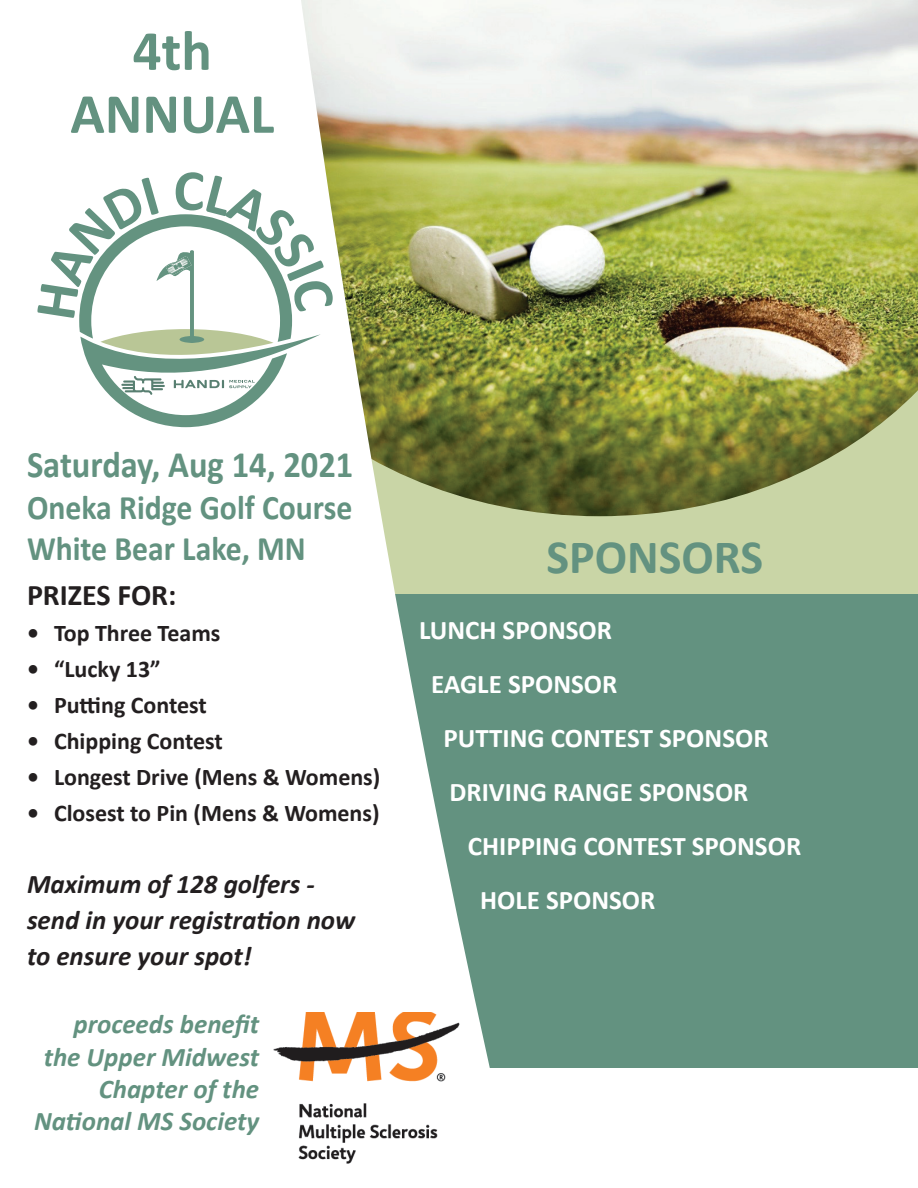
<style>
.page{position:relative;width:918px;height:1188px;background:#fff}
.page>*{position:absolute;margin:0;border:0;box-sizing:border-box;transform-origin:0 0}
.t1{font:700 57px/63px "Calibri";color:#639280;text-align:center}
.t2{font:700 48px "Calibri";color:#639280}
.t3{font:700 37.5px "Calibri";color:#639280;scale:.92 1}
.t4{font:700 34.5px/41.4px "Calibri";color:#639280;scale:.92 1}
.t5{font:700 30px "Calibri";color:#231f20}
.t6{font:700 27px "Calibri";color:#fff}
.t7{font:italic 700 27px/36px "Calibri";color:#231f20}
.t8{font:italic 700 27px/32.4px "Calibri";color:#639280;text-align:right}
.t9{font:700 24px "Calibri";color:#231f20}
</style>
<div class="page">
<div style="left:364px;top:389px;width:554px;height:205px;background:#c9d5a6"></div>
<div style="left:364px;top:594px;width:554px;height:473px;background:#639280"></div>
<img style="left:518px;top:0;width:400px;height:516px">
<svg style="left:181px;top:0;width:337px;height:1068px"></svg>
<img style="left:268px;top:1012px;width:197px;height:152px">
<svg style="left:79px;top:172px;width:255px;height:255px"></svg>
<h1 class="t1" style="left:70px;top:19px;width:205px">4th<br>ANNUAL</h1>
<h3 class="t3" style="left:27px;top:438px;width:356px">Saturday, Aug 14, 2021</h3>
<h3 class="t4" style="left:27px;top:486px;width:355px">Oneka Ridge Golf Course<br>White Bear Lake, MN</h3>
<p class="t5" style="left:27px;top:574px;width:151px">PRIZES FOR:</p>
<p class="t9" style="left:27px;top:616px;width:195px">• Top Three Teams</p>
<p class="t9" style="left:27px;top:652px;width:135px">• “Lucky 13”</p>
<p class="t9" style="left:27px;top:688px;width:181px">• Putting Contest</p>
<p class="t9" style="left:27px;top:724px;width:197px">• Chipping Contest</p>
<p class="t9" style="left:27px;top:760px;width:355px">• Longest Drive (Mens &amp; Womens)</p>
<p class="t9" style="left:27px;top:796px;width:354px">• Closest to Pin (Mens &amp; Womens)</p>
<p class="t7" style="left:27px;top:865px;width:330px">Maximum of 128 golfers - send in your registration now to ensure your spot!</p>
<p class="t8" style="left:34px;top:1007px;width:227px">proceeds benefit the Upper Midwest<br>Chapter of the<br>National MS Society</p>
<h2 class="t2" style="left:546px;top:523px;width:218px">SPONSORS</h2>
<p class="t6" style="left:419px;top:611px;width:195px">LUNCH SPONSOR</p>
<p class="t6" style="left:431px;top:665px;width:188px">EAGLE SPONSOR</p>
<p class="t6" style="left:443px;top:719px;width:327px">PUTTING CONTEST SPONSOR</p>
<p class="t6" style="left:450px;top:773px;width:300px">DRIVING RANGE SPONSOR</p>
<p class="t6" style="left:468px;top:827px;width:335px">CHIPPING CONTEST SPONSOR</p>
<p class="t6" style="left:480px;top:881px;width:177px">HOLE SPONSOR</p>
</div>
